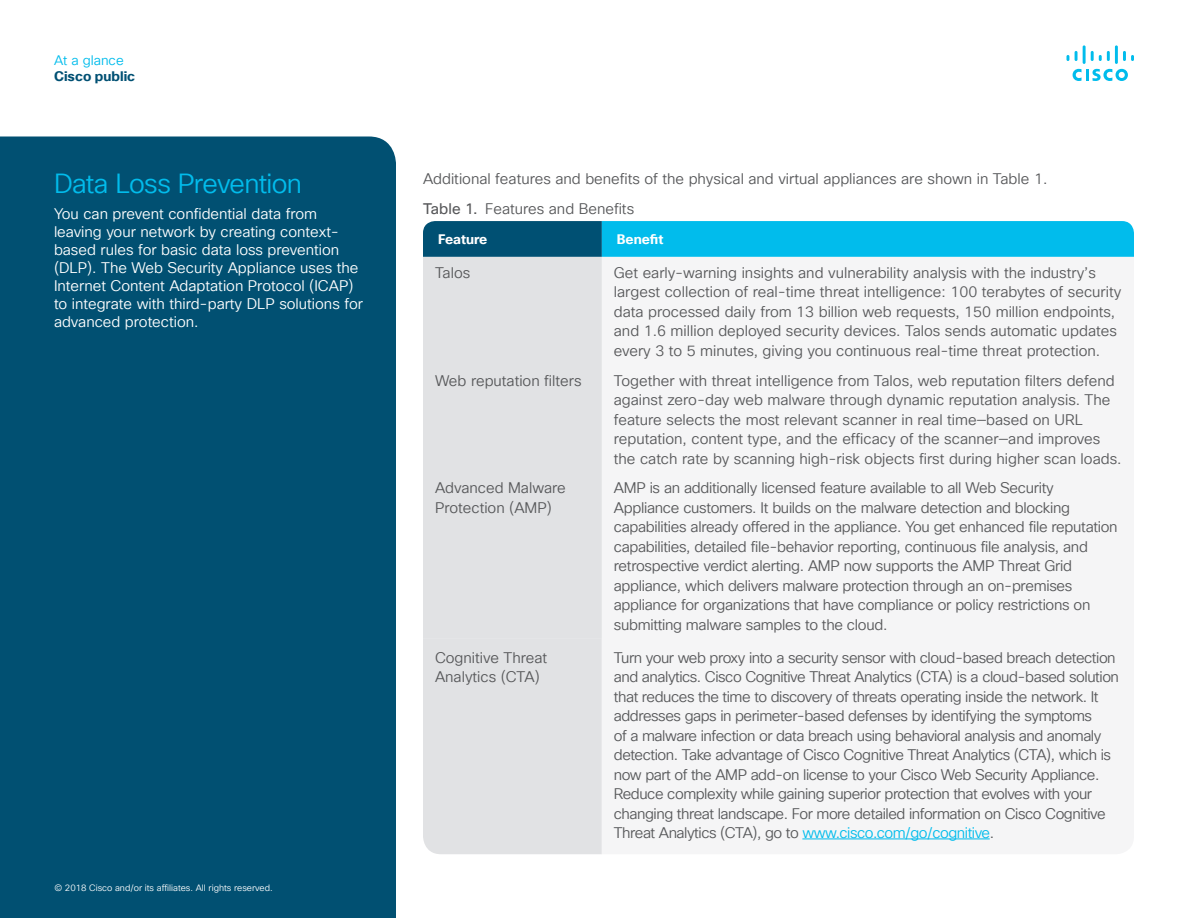
<style>
.page{position:relative;width:1188px;height:918px;background:#fff}
.page>*{position:absolute;margin:0;border:0;box-sizing:border-box;transform-origin:0 0}
.Subhead2_Blue{font:27px "Cisco Sans TT Light";letter-spacing:-.03em;color:#01bcec}
.Body{font:15px/19.5px "Cisco Sans TT Light";letter-spacing:-.02em;color:#57585a}
.Body-2{font:15px/19.5px "Cisco Sans TT Light";color:#57585a}
.Table_body{font:15px/19.5px "Cisco Sans TT Light";color:#57585a}
.Body_White{font:15px/18px "Cisco Sans TT Light";color:#fff}
.FigureCaption{font:15px "Cisco Sans TT Light";color:#57585a}
.Table_Head{font:700 13.5px "Cisco Sans TT";color:#fff}
.t1{font:700 13.5px "Cisco Sans TT";color:#005073}
.t2{font:13.5px "Cisco Sans TT Light";color:#01bcec}
.Footer_white{font:9px "Cisco Sans TT Light";color:#fff}
.s1{font-family:"Cisco Sans TT"}
.s2{color:#01bcec}
</style>
<div class="page">
<svg style="left:1073px;top:69px;width:55px;height:12px"></svg>
<svg style="left:1067px;top:55px;width:2px;height:6px"></svg>
<svg style="left:1075px;top:51px;width:3px;height:10px"></svg>
<hr style="left:1083px;top:45px;width:3px;height:19px;background:#01bcec">
<svg style="left:1091px;top:51px;width:19px;height:10px"></svg>
<hr style="left:1115px;top:45px;width:3px;height:19px;background:#01bcec">
<svg style="left:1123px;top:51px;width:11px;height:10px"></svg>
<div style="left:0;top:136px;width:396px;height:782px;background:#015072"></div>
<div style="left:423px;top:257px;width:179px;height:382px;background:#e1e2e4"></div>
<svg style="left:423px;top:221px;width:711px;height:36px;background:#03a1cd"></svg>
<div style="left:423px;top:639px;width:179px;height:215px;background:#e1e2e4"></div>
<hr style="left:802px;top:839px;width:188px;height:1px;background:#01bcec">
<p class="t2" style="left:54px;top:51px;width:71px">At a glance</p>
<p class="t1" style="left:54px;top:67px;width:83px">Cisco public</p>
<p class="Subhead2_Blue" style="left:54px;top:166px;width:249px">Data Loss Prevention</p>
<p class="Body_White" style="left:54px;top:205px;width:311px">You can prevent confidential data from leaving your network by creating context&shy;based rules for basic data loss prevention (DLP). The Web Security Appliance uses the Internet Content Adaptation Protocol (ICAP) to integrate with third-party DLP solutions for advanced protection.</p>
<p class="Footer_white" style="left:54px;top:882px;width:220px">© 2018 Cisco and/or its affiliates. All rights reserved.</p>
<p class="Body-2" style="left:423px;top:169px;width:626px">Additional features and benefits of the physical and virtual appliances are shown in Table 1.</p>
<p class="FigureCaption" style="left:423px;top:199px;width:213px"><span class="s1">Table 1.</span> Features and Benefits</p>
<p class="Table_Head" style="left:438px;top:230px;width:51px">Feature</p>
<p class="Table_Head" style="left:617px;top:230px;width:48px">Benefit</p>
<p class="Table_body" style="left:435px;top:263px;width:37px">Talos</p>
<p class="Table_body" style="left:614px;top:263px;width:509px">Get early-warning insights and vulnerability analysis with the industry’s largest collection of real-time threat intelligence: 100 terabytes of security data processed daily from 13 billion web requests, 150 million endpoints, and 1.6 million deployed security devices. Talos sends automatic updates every 3 to 5 minutes, giving you continuous real-time threat protection.</p>
<p class="Body-2" style="left:435px;top:371px;width:148px">Web reputation filters</p>
<p class="Body-2" style="left:614px;top:371px;width:509px">Together with threat intelligence from Talos, web reputation filters defend against zero-day web malware through dynamic reputation analysis. The feature selects the most relevant scanner in real time—based on URL reputation, content type, and the efficacy of the scanner—and improves the catch rate by scanning high-risk objects first during higher scan loads.</p>
<p class="Body-2" style="left:435px;top:479px;width:132px">Advanced Malware<br>Protection (AMP)</p>
<p class="Body" style="left:614px;top:479px;width:505px">AMP is an additionally licensed feature available to all Web Security Appliance customers. It builds on the malware detection and blocking capabilities already offered in the appliance. You get enhanced file reputation capabilities, detailed file-behavior reporting, continuous file analysis, and retrospective verdict alerting. AMP now supports the AMP Threat Grid appliance, which delivers malware protection through an on-premises appliance for organizations that have compliance or policy restrictions on submitting malware samples to the cloud.</p>
<p class="Body-2" style="left:435px;top:648px;width:114px">Cognitive Threat<br>Analytics (CTA)</p>
<p class="Body" style="left:614px;top:648px;width:507px">Turn your web proxy into a security sensor with cloud-based breach detection and analytics. Cisco Cognitive Threat Analytics (CTA) is a cloud-based solution that reduces the time to discovery of threats operating inside the network. It addresses gaps in perimeter-based defenses by identifying the symptoms<br>of a malware infection or data breach using behavioral analysis and anomaly detection. Take advantage of Cisco Cognitive Threat Analytics (CTA), which is now part of the AMP add-on license to your Cisco Web Security Appliance.<br>Reduce complexity while gaining superior protection that evolves with your changing threat landscape. For more detailed information on Cisco Cognitive Threat Analytics (CTA), go to <span class="s2">www.cisco.com/go/cognitive</span>.</p>
</div>
